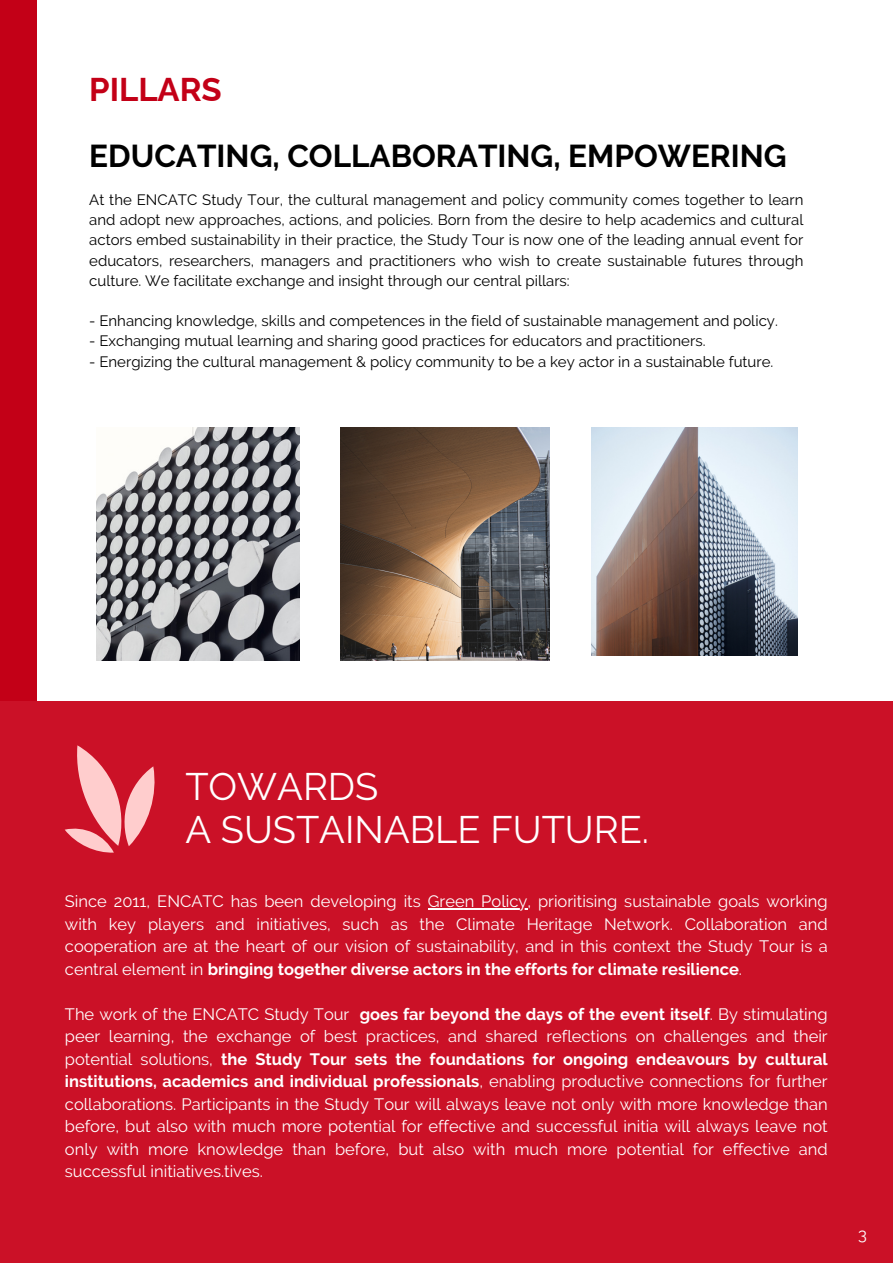
<style>
.page{position:relative;width:893px;height:1264px;background:#fff}
.page>*{position:absolute;margin:0;border:0;box-sizing:border-box;transform-origin:0 0}
.t1{font:38.1px "Raleway";color:#fff}
.t2{font:700 32.85px "Raleway";color:#c30017}
.t3{font:700 31.5px "Raleway";color:#000}
.t4{font:16.5px/22.5px "Raleway";color:#fff;text-align:justify}
.t5{font:15px/20.2px "Raleway";color:#000;text-align:justify}
.s1{font-weight:700}
</style>
<div class="page">
<div style="left:0;top:0;width:37px;height:1262px;background:#c30017"></div>
<div style="left:0;top:700px;width:892px;height:562px;background:#cb1127"></div>
<svg style="left:65px;top:745px;width:90px;height:108px"></svg>
<hr style="left:428px;top:908px;width:99px;height:1px;background:#fff">
<img style="left:96px;top:427px;width:203px;height:233px">
<img style="left:341px;top:427px;width:209px;height:233px">
<img style="left:592px;top:427px;width:205px;height:229px">
<p class="t2" style="left:89px;top:70px;width:134px">PILLARS</p>
<p class="t3" style="left:89px;top:137px;width:699px">EDUCATING, COLLABORATING, EMPOWERING</p>
<p class="t5" style="left:89px;top:189px;width:715px">At the ENCATC Study Tour, the cultural management and policy community comes together to learn and adopt new approaches, actions, and policies. Born from the desire to help academics and cultural actors embed sustainability in their practice, the Study Tour is now one of the leading annual event for educators, researchers, managers and practitioners who wish to create sustainable futures through culture. We facilitate exchange and insight through our central pillars:</p>
<p class="t5" style="left:89px;top:311px;width:690px">- Enhancing knowledge, skills and competences in the field of sustainable management and policy.</p>
<p class="t5" style="left:89px;top:331px;width:617px">- Exchanging mutual learning and sharing good practices for educators and practitioners.</p>
<p class="t5" style="left:89px;top:351px;width:685px">- Energizing the cultural management &amp; policy community to be a key actor in a sustainable future.</p>
<p class="t1" style="left:185px;top:763px;width:194px">TOWARDS</p>
<p class="t1" style="left:185px;top:807px;width:465px">A SUSTAINABLE FUTURE.</p>
<p class="t4" style="left:65px;top:890px;width:764px">Since 2011, ENCATC has been developing its Green Policy, prioritising sustainable goals working with key players and initiatives, such as the Climate Heritage Network. Collaboration and cooperation are at the heart of our vision of sustainability, and in this context the Study Tour is a central element in <span class="s1">bringing together diverse actors in the efforts for climate resilience</span>.</p>
<p class="t4" style="left:65px;top:1002px;width:764px">The work of the ENCATC Study Tour <span class="s1">goes far beyond the days of the event itself</span>. By stimulating peer learning, the exchange of best practices, and shared reflections on challenges and their potential solutions, <span class="s1">the Study Tour sets the foundations for ongoing endeavours by cultural institutions, academics and individual professionals</span>, enabling productive connections for further collaborations. Participants in the Study Tour will always leave not only with more knowledge than before, but also with much more potential for effective and successful initia will always leave not only with more knowledge than before, but also with much more potential for effective and successful initiatives.tives.</p>
<p class="t4" style="left:858px;top:1222px;width:10px">3</p>
</div>
